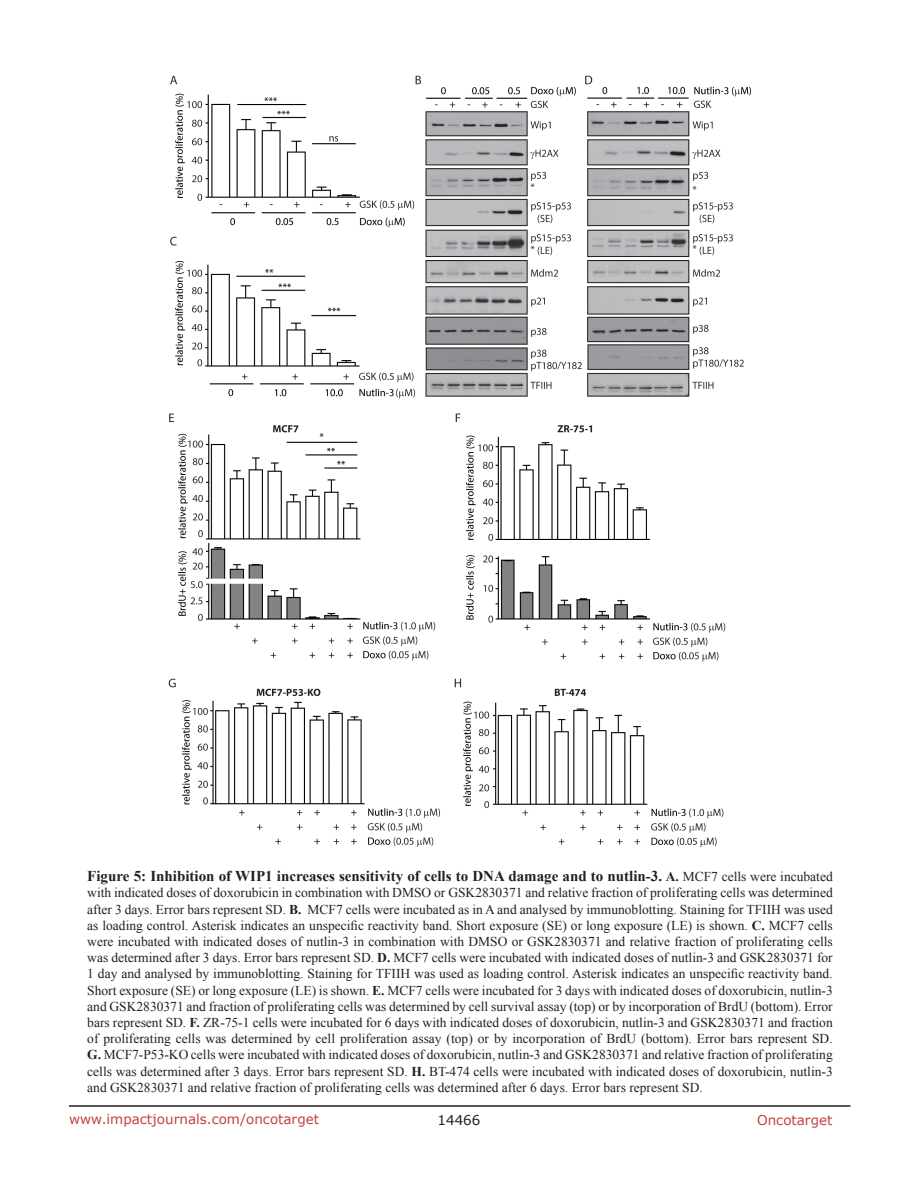
<style>
.page{position:relative;width:918px;height:1188px;background:#fff}
.page>*{position:absolute;margin:0;border:0;box-sizing:border-box;transform-origin:0 0}
.figuretext{font:700 15px "Times New Roman";color:#231f20}
.figuretext-2{font:13.5px/16.2px "Times New Roman";color:#231f20;text-align:justify}
.t1{font:13.5px "Verdana";color:#c24141}
.t2{font:13.5px "Verdana";color:#231f20}
.s1{font-size:13.5px}
.s2{font-weight:400;font-size:13.5px}
.s3{font-weight:700}
</style>
<div class="page">
<hr style="left:69px;top:1105px;width:781px;height:2px;background:#231f20">
<img style="left:168px;top:75px;width:584px;height:772px">
<p class="figuretext" style="left:87px;top:866px;width:747px">Figure 5: Inhibition of WIP1 increases sensitivity of cells to DNA damage and to nutlin-3. <span class="s1">A.</span> <span class="s2">MCF7 cells were incubated</span></p>
<p class="figuretext-2" style="left:87px;top:884px;width:747px">with indicated doses of doxorubicin in combination with DMSO or GSK2830371 and relative fraction of proliferating cells was determined after 3 days. Error bars represent SD. <span class="s3">B.</span> MCF7 cells were incubated as in A and analysed by immunoblotting. Staining for TFIIH was used as loading control. Asterisk indicates an unspecific reactivity band. Short exposure (SE) or long exposure (LE) is shown. <span class="s3">C.</span> MCF7 cells were incubated with indicated doses of nutlin-3 in combination with DMSO or GSK2830371 and relative fraction of proliferating cells was determined after 3 days. Error bars represent SD. <span class="s3">D.</span> MCF7 cells were incubated with indicated doses of nutlin-3 and GSK2830371 for 1 day and analysed by immunoblotting. Staining for TFIIH was used as loading control. Asterisk indicates an unspecific reactivity band.<br>Short exposure (SE) or long exposure (LE) is shown. <span class="s3">E.</span> MCF7 cells were incubated for 3 days with indicated doses of doxorubicin, nutlin-3 and GSK2830371 and fraction of proliferating cells was determined by cell survival assay (top) or by incorporation of BrdU (bottom). Error bars represent SD. <span class="s3">F.</span> ZR-75-1 cells were incubated for 6 days with indicated doses of doxorubicin, nutlin-3 and GSK2830371 and fraction of proliferating cells was determined by cell proliferation assay (top) or by incorporation of BrdU (bottom). Error bars represent SD.<br><span class="s3">G.</span> MCF7-P53-KO cells were incubated with indicated doses of doxorubicin, nutlin-3 and GSK2830371 and relative fraction of proliferating cells was determined after 3 days. Error bars represent SD. <span class="s3">H.</span> BT-474 cells were incubated with indicated doses of doxorubicin, nutlin-3 and GSK2830371 and relative fraction of proliferating cells was determined after 6 days. Error bars represent SD.</p>
<p class="t1" style="left:69px;top:1110px;width:252px">www.impactjournals.com/oncotarget</p>
<p class="t2" style="left:438px;top:1111px;width:44px">14466</p>
<p class="t1" style="left:757px;top:1111px;width:77px">Oncotarget</p>
</div>
